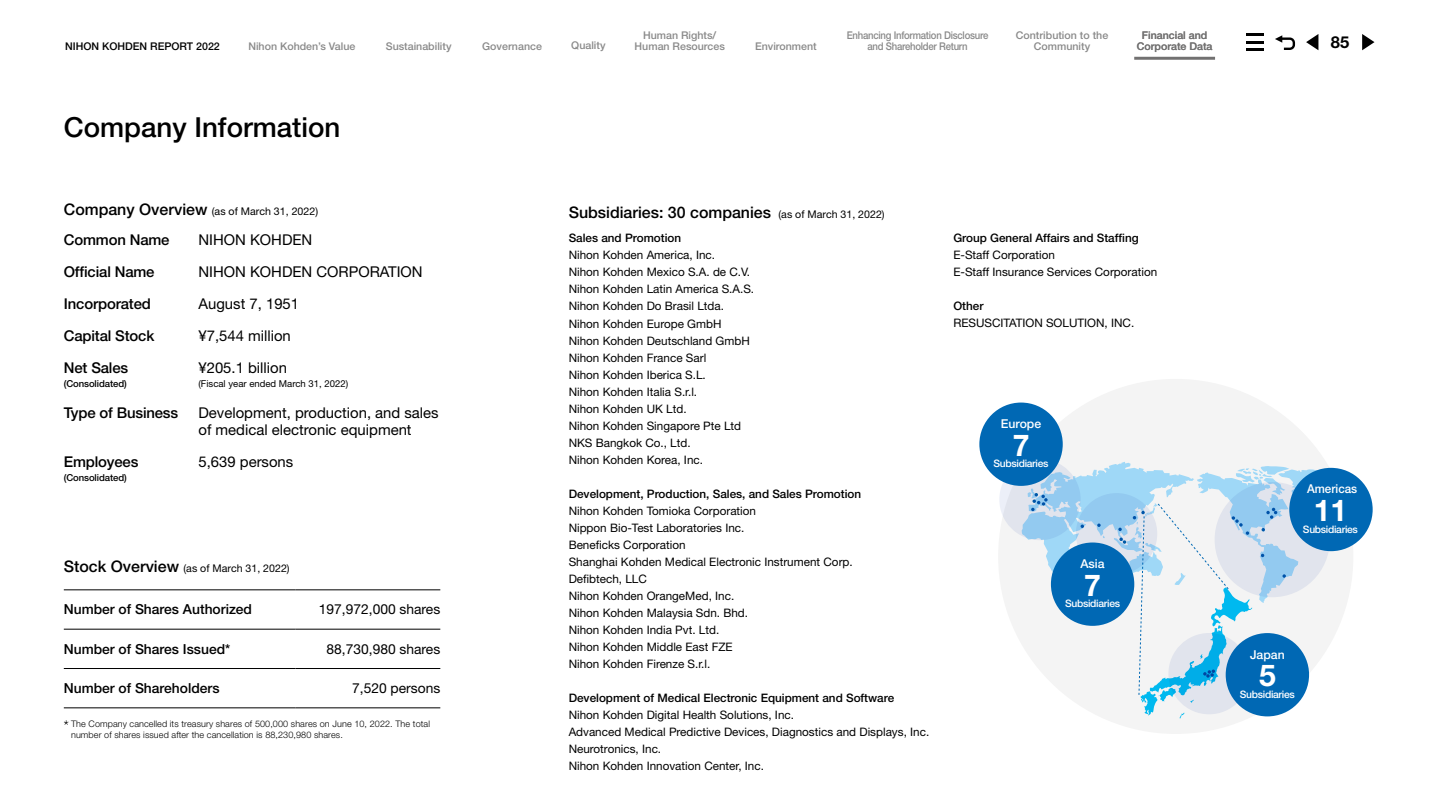
<style>
.page{position:relative;width:1438px;height:808px;background:#fff}
.page>*{position:absolute;margin:0;border:0;box-sizing:border-box;transform-origin:0 0}
.t1{font:700 30.15px "Helvetica Neue LT Pro";color:#fff}
.t2{font:500 27.6px "Helvetica Neue LT Pro";color:#000}
.t3{font:700 16.5px "Helvetica Neue LT Pro";color:#000}
.t4{font:500 15.9px "Helvetica Neue LT Pro";color:#000}
.t5{font:14.85px/32px "Helvetica Neue LT Pro";color:#000}
.t6{font:500 14.85px/32px "Helvetica Neue LT Pro";letter-spacing:-.01em;color:#000}
.t7{font:500 13.8px "Helvetica Neue LT Pro";color:#000}
.t8{font:13.8px "Helvetica Neue LT Pro";color:#000}
.t9{font:500 12.15px "Helvetica Neue LT Pro";color:#fff}
.t10{font:500 12.15px "Helvetica Neue LT Pro";color:#fff;scale:.95 1}
.t11{font:11.7px/17px "Helvetica Neue LT Pro";color:#000}
.t12{font:500 11.7px "Helvetica Neue LT Pro";color:#000}
.t13{font:500 10.65px/10.6px "Helvetica Neue LT Pro";color:#898989;text-align:center}
.t14{font:10.65px "Helvetica Neue LT Pro";color:#000}
.t15{font:500 10.65px "Helvetica Neue LT Pro";letter-spacing:-.025em;color:#898989;scale:.9 1}
.t16{font:500 10.65px/10.6px "Helvetica Neue LT Pro";color:#727171;text-align:center}
.t17{font:500 10.65px "Helvetica Neue LT Pro";color:#000}
.t18{font:500 10.35px "Helvetica Neue LT Pro";letter-spacing:-.03em;color:#fff}
.t19{font:9.6px "Helvetica Neue LT Pro";color:#000}
.t20{font:500 9.6px "Helvetica Neue LT Pro";letter-spacing:-.01em;color:#000}
.t21{font:300 9px/11.7px "Helvetica Neue LT Pro";letter-spacing:.01em;color:#000}
.s1{font-weight:500;font-size:15.9px}
.s2{font-weight:400;font-size:10.65px}
</style>
<div class="page">
<hr style="left:64px;top:589px;width:232px;height:1px;background:#000">
<hr style="left:296px;top:589px;width:144px;height:1px;background:#000">
<hr style="left:64px;top:629px;width:232px;height:1px;background:#000">
<hr style="left:296px;top:629px;width:144px;height:1px;background:#000">
<hr style="left:64px;top:668px;width:232px;height:1px;background:#000">
<hr style="left:296px;top:668px;width:144px;height:1px;background:#000">
<hr style="left:64px;top:707px;width:232px;height:1px;background:#000">
<hr style="left:296px;top:707px;width:144px;height:1px;background:#000">
<svg style="left:64px;top:720px;width:4px;height:5px"></svg>
<div style="left:998px;top:379px;width:355px;height:355px;background:#f4f4f4;border-radius:50%"></div>
<div style="left:999px;top:459px;width:81px;height:81px;background:#e1e4ed;border-radius:50%"></div>
<svg style="left:1017px;top:462px;width:311px;height:256px"></svg>
<div style="left:979px;top:402px;width:83px;height:84px;background:#0068b4;border-radius:50%"></div>
<div style="left:1050px;top:542px;width:84px;height:84px;background:#0068b4;border-radius:50%"></div>
<div style="left:1225px;top:633px;width:83px;height:83px;background:#0068b4;border-radius:50%"></div>
<div style="left:1289px;top:468px;width:83px;height:83px;background:#0068b4;border-radius:50%"></div>
<svg style="left:1275px;top:35px;width:20px;height:15px"></svg>
<svg style="left:1306px;top:34px;width:12px;height:16px"></svg>
<svg style="left:1362px;top:34px;width:12px;height:16px"></svg>
<hr style="left:1246px;top:33px;width:17px;height:3px;background:#000">
<hr style="left:1246px;top:48px;width:17px;height:3px;background:#000">
<svg style="left:1246px;top:41px;width:17px;height:2px"></svg>
<hr style="left:1134px;top:57px;width:80px;height:3px;background:#727171">
<p class="t13" style="left:643px;top:30px;width:75px">Human Rights/</p>
<p class="t13" style="left:1015px;top:30px;width:94px">Contribution to the<br>Community</p>
<p class="t13" style="left:248px;top:40px;width:108px">Nihon Kohden’s Value</p>
<p class="t13" style="left:386px;top:40px;width:67px">Sustainability</p>
<p class="t13" style="left:482px;top:40px;width:61px">Governance</p>
<p class="t13" style="left:571px;top:40px;width:36px">Quality</p>
<p class="t13" style="left:634px;top:40px;width:92px">Human Resources</p>
<p class="t16" style="left:1136px;top:30px;width:77px">Financial and<br>Corporate Data</p>
<p class="t15" style="left:846px;top:29px;width:159px">Enhancing Information Disclosure</p>
<p class="t17" style="left:65px;top:39px;width:156px">NIHON KOHDEN REPORT 2022</p>
<h3 class="t3" style="left:1330px;top:32px;width:20px">85</h3>
<p class="t13" style="left:755px;top:40px;width:63px">Environment</p>
<p class="t15" style="left:867px;top:39px;width:113px">and Shareholder Return</p>
<h2 class="t2" style="left:64px;top:110px;width:278px">Company Information</h2>
<p class="t14" style="left:64px;top:204px;width:256px"><span class="s1">Company Overview</span> (as of March 31, 2022)</p>
<p class="t6" style="left:64px;top:224px;width:107px">Common Name<br>Official Name<br>Incorporated<br>Capital Stock<br>Net Sales</p>
<p class="t20" style="left:64px;top:377px;width:64px">(Consolidated)</p>
<p class="t6" style="left:64px;top:397px;width:116px">Type of Business</p>
<p class="t6" style="left:64px;top:446px;width:76px">Employees</p>
<p class="t20" style="left:64px;top:472px;width:64px">(Consolidated)</p>
<p class="t5" style="left:198px;top:224px;width:226px">NIHON KOHDEN<br>NIHON KOHDEN CORPORATION<br>August 7, 1951<br>¥7,544 million<br>¥205.1 billion</p>
<p class="t19" style="left:198px;top:377px;width:151px">(Fiscal year ended March 31, 2022)</p>
<p class="t5" style="left:198px;top:404px;width:242px;line-height:17px">Development, production, and sales of medical electronic equipment</p>
<p class="t5" style="left:198px;top:446px;width:96px">5,639 persons</p>
<p class="t14" style="left:64px;top:561px;width:227px"><span class="s1">Stock Overview</span> (as of March 31, 2022)</p>
<p class="t7" style="left:64px;top:601px;width:190px">Number of Shares Authorized</p>
<p class="t8" style="left:319px;top:601px;width:123px">197,972,000 shares</p>
<p class="t7" style="left:64px;top:640px;width:168px">Number of Shares Issued*</p>
<p class="t8" style="left:326px;top:640px;width:115px">88,730,980 shares</p>
<p class="t7" style="left:64px;top:680px;width:157px">Number of Shareholders</p>
<p class="t8" style="left:352px;top:680px;width:90px">7,520 persons</p>
<p class="t21" style="left:71px;top:717px;width:360px">The Company cancelled its treasury shares of 500,000 shares on June 10, 2022. The total number of shares issued after the cancellation is 88,230,980 shares.</p>
<h3 class="t4" style="left:568px;top:203px;width:317px">Subsidiaries: 30 companies <span class="s2">(as of March 31, 2022)</span></h3>
<p class="t12" style="left:568px;top:231px;width:114px">Sales and Promotion</p>
<p class="t11" style="left:568px;top:246px;width:187px">Nihon Kohden America, Inc.<br>Nihon Kohden Mexico S.A. de C.V.<br>Nihon Kohden Latin America S.A.S.<br>Nihon Kohden Do Brasil Ltda.<br>Nihon Kohden Europe GmbH<br>Nihon Kohden Deutschland GmbH<br>Nihon Kohden France Sarl<br>Nihon Kohden Iberica S.L.<br>Nihon Kohden Italia S.r.l.<br>Nihon Kohden UK Ltd.<br>Nihon Kohden Singapore Pte Ltd<br>NKS Bangkok Co., Ltd.<br>Nihon Kohden Korea, Inc.</p>
<p class="t12" style="left:568px;top:486px;width:294px">Development, Production, Sales, and Sales Promotion</p>
<p class="t11" style="left:568px;top:502px;width:285px">Nihon Kohden Tomioka Corporation<br>Nippon Bio-Test Laboratories Inc.<br>Beneficks Corporation<br>Shanghai Kohden Medical Electronic Instrument Corp.<br>Defibtech, LLC<br>Nihon Kohden OrangeMed, Inc.<br>Nihon Kohden Malaysia Sdn. Bhd.<br>Nihon Kohden India Pvt. Ltd.<br>Nihon Kohden Middle East FZE<br>Nihon Kohden Firenze S.r.l.</p>
<p class="t12" style="left:568px;top:691px;width:327px">Development of Medical Electronic Equipment and Software</p>
<p class="t11" style="left:568px;top:706px;width:362px">Nihon Kohden Digital Health Solutions, Inc.<br>Advanced Medical Predictive Devices, Diagnostics and Displays, Inc.<br>Neurotronics, Inc.<br>Nihon Kohden Innovation Center, Inc.</p>
<p class="t12" style="left:953px;top:230px;width:187px">Group General Affairs and Staffing</p>
<p class="t11" style="left:953px;top:246px;width:205px">E-Staff Corporation<br>E-Staff Insurance Services Corporation</p>
<p class="t12" style="left:953px;top:299px;width:32px">Other</p>
<p class="t11" style="left:953px;top:314px;width:182px">RESUSCITATION SOLUTION, INC.</p>
<p class="t9" style="left:1000px;top:416px;width:42px">Europe</p>
<h1 class="t1" style="left:1012px;top:426px;width:18px">7</h1>
<p class="t18" style="left:993px;top:457px;width:56px">Subsidiaries</p>
<p class="t9" style="left:1080px;top:556px;width:26px">Asia</p>
<h1 class="t1" style="left:1084px;top:566px;width:18px">7</h1>
<p class="t18" style="left:1065px;top:597px;width:56px">Subsidiaries</p>
<p class="t10" style="left:1306px;top:482px;width:54px">Americas</p>
<h1 class="t1" style="left:1313px;top:492px;width:35px">11</h1>
<p class="t18" style="left:1302px;top:523px;width:56px">Subsidiaries</p>
<p class="t9" style="left:1249px;top:647px;width:36px">Japan</p>
<h1 class="t1" style="left:1258px;top:657px;width:18px">5</h1>
<p class="t18" style="left:1239px;top:688px;width:56px">Subsidiaries</p>
</div>
